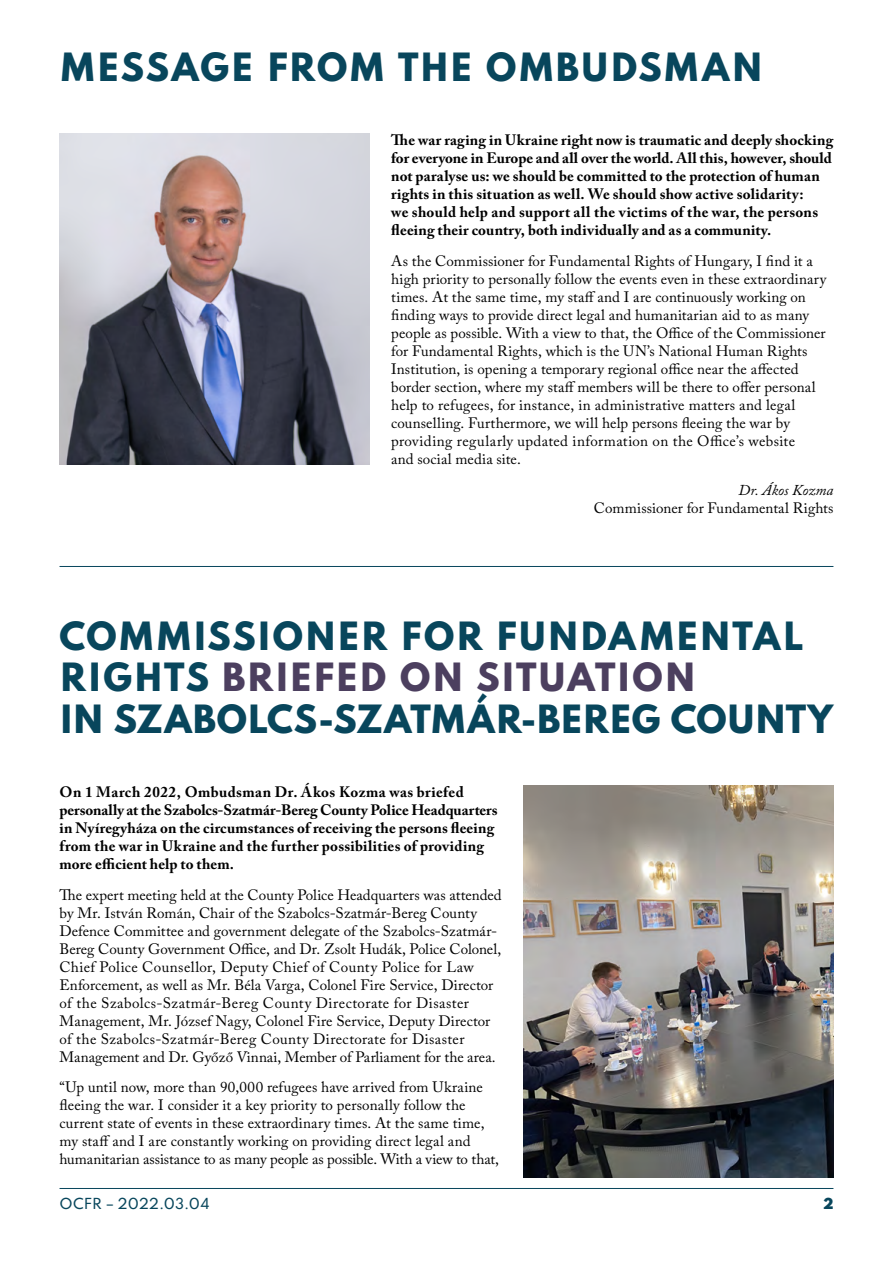
<style>
.page{position:relative;width:893px;height:1263px;background:#fff}
.page>*{position:absolute;margin:0;border:0;box-sizing:border-box;transform-origin:0 0}
.t1{font:800 34.5px/41.4px "Spartan";letter-spacing:.025em;color:#08465c}
.t2{font:15px/18px "Adobe Caslon Pro";letter-spacing:.01em;color:#000}
.t3{font:700 15px/18px "Adobe Caslon Pro";letter-spacing:.01em;color:#000}
.t4{font:italic 15px "Adobe Caslon Pro";letter-spacing:.005em;color:#000}
.t5{font:500 13.5px "Spartan";letter-spacing:.01em;color:#08465c}
.t6{font:900 13.5px "Spartan";color:#08465c}
.s1{color:#4c3f5f}
</style>
<div class="page">
<img style="left:60px;top:134px;width:309px;height:331px">
<hr style="left:60px;top:566px;width:773px;height:1px;background:#08465c">
<img style="left:523px;top:786px;width:310px;height:392px">
<hr style="left:60px;top:1188px;width:773px;height:1px;background:#08465c">
<h1 class="t1" style="left:60px;top:45px;width:705px">MESSAGE FROM THE OMBUDSMAN</h1>
<p class="t3" style="left:391px;top:131px;width:444px">The war raging in Ukraine right now is traumatic and deeply shocking for everyone in Europe and all over the world. All this, however, should not paralyse us: we should be committed to the protection of human rights in this situation as well. We should show active solidarity:<br>we should help and support all the victims of the war, the persons fleeing their country, both individually and as a community.</p>
<p class="t2" style="left:391px;top:252px;width:437px">As the Commissioner for Fundamental Rights of Hungary, I find it a high priority to personally follow the events even in these extraordinary times. At the same time, my staff and I are continuously working on finding ways to provide direct legal and humanitarian aid to as many people as possible. With a view to that, the Office of the Commissioner for Fundamental Rights, which is the UN’s National Human Rights Institution, is opening a temporary regional office near the affected border section, where my staff members will be there to offer personal help to refugees, for instance, in administrative matters and legal counselling. Furthermore, we will help persons fleeing the war by providing regularly updated information on the Office’s website<br>and social media site.</p>
<p class="t4" style="left:738px;top:481px;width:97px">Dr. Ákos Kozma</p>
<p class="t2" style="left:594px;top:498px;width:241px">Commissioner for Fundamental Rights</p>
<h1 class="t1" style="left:60px;top:614px;width:775px">COMMISSIONER FOR FUNDAMENTAL<br>RIGHTS <span class="s1">BRIEFED ON SITUATION<br></span>IN SZABOLCS-SZATMÁR-BEREG COUNTY</h1>
<p class="t3" style="left:60px;top:782px;width:439px">On 1 March 2022, Ombudsman Dr. Ákos Kozma was briefed personally at the Szabolcs-Szatmár-Bereg County Police Headquarters in Nyíregyháza on the circumstances of receiving the persons fleeing from the war in Ukraine and the further possibilities of providing more efficient help to them.</p>
<p class="t2" style="left:60px;top:885px;width:444px">The expert meeting held at the County Police Headquarters was attended by Mr. István Román, Chair of the Szabolcs-Szatmár-Bereg County Defence Committee and government delegate of the Szabolcs-Szatmár-Bereg County Government Office, and Dr. Zsolt Hudák, Police Colonel, Chief Police Counsellor, Deputy Chief of County Police for Law Enforcement, as well as Mr. Béla Varga, Colonel Fire Service, Director of the Szabolcs-Szatmár-Bereg County Directorate for Disaster Management, Mr. József Nagy, Colonel Fire Service, Deputy Director of the Szabolcs-Szatmár-Bereg County Directorate for Disaster Management and Dr. Győző Vinnai, Member of Parliament for the area.</p>
<p class="t2" style="left:60px;top:1078px;width:441px">“Up until now, more than 90,000 refugees have arrived from Ukraine fleeing the war. I consider it a key priority to personally follow the current state of events in these extraordinary times. At the same time, my staff and I are constantly working on providing direct legal and humanitarian assistance to as many people as possible. With a view to that,</p>
<p class="t5" style="left:60px;top:1193px;width:152px">OCFR – 2022.03.04</p>
<p class="t6" style="left:824px;top:1193px;width:11px">2</p>
</div>
